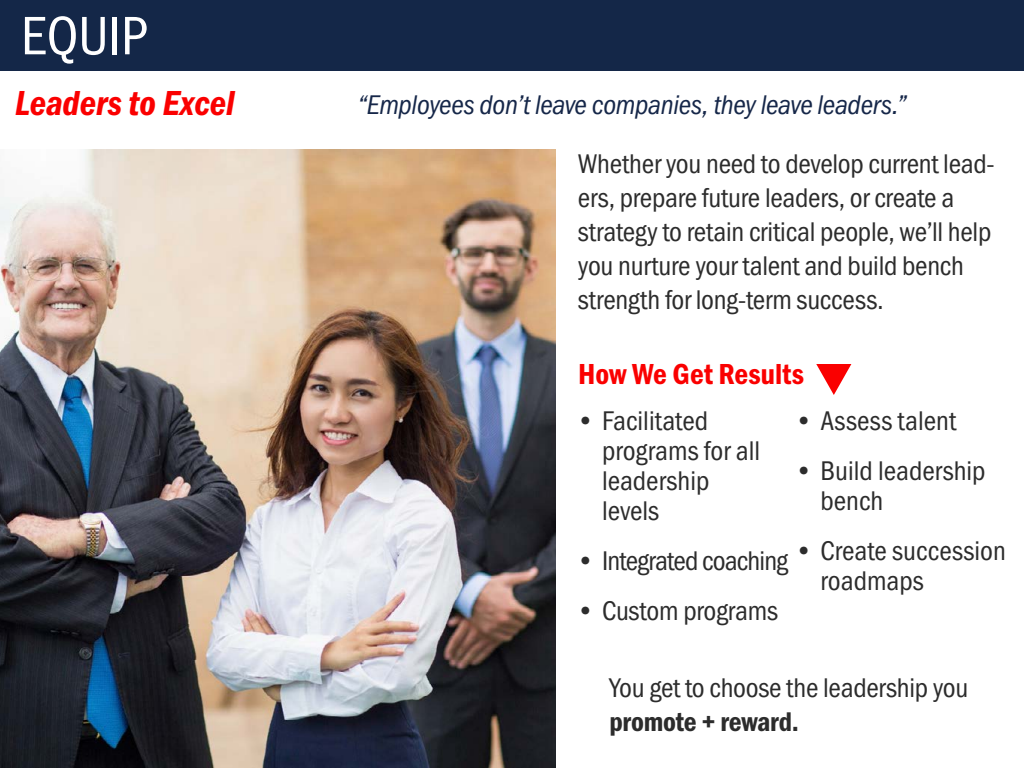
<style>
.page{position:relative;width:1024px;height:768px;background:#fff}
.page>*{position:absolute;margin:0;border:0;box-sizing:border-box;transform-origin:0 0}
.t1{font:56px "Franklin Gothic URW Con Boo";color:#fff}
.red_hed{font:36px "Franklin Gothic URW Con Dem Ita";color:#fa0000}
.red_subhed{font:30px "Franklin Gothic URW Con Dem";color:#fa0000}
.Body_Basic{font:28px/34px "Franklin Gothic URW Con Boo";letter-spacing:-.01em;color:#2c2c2c}
.Body_Basic-2{font:28px "Franklin Gothic URW Con Boo Ita";letter-spacing:-.01em;color:#162749}
.Body_Basic-3{font:28px "Franklin Gothic URW Con Boo";letter-spacing:-.03em;color:#2c2c2c}
.s1{font-family:"Franklin Gothic URW Con Dem"}
</style>
<div class="page">
<div style="left:0;top:0;width:1024px;height:70px;background:#142748"></div>
<img style="left:0;top:149px;width:556px;height:619px">
<svg style="left:816px;top:364px;width:35px;height:31px"></svg>
<p class="t1" style="left:21px;top:1px;width:128px">EQUIP</p>
<p class="red_hed" style="left:15px;top:83px;width:221px">Leaders to Excel</p>
<p class="Body_Basic-2" style="left:358px;top:89px;width:550px">“Employees don’t leave companies, they leave leaders.”</p>
<p class="Body_Basic" style="left:578px;top:146px;width:418px">Whether you need to develop current lead&shy;ers, prepare future leaders, or create a strategy to retain critical people, we’ll help you nurture your talent and build bench strength for long-term success.</p>
<p class="red_subhed" style="left:578px;top:354px;width:228px">How We Get Results</p>
<p class="Body_Basic" style="left:602px;top:405px;width:160px;line-height:30px;text-indent:-26px">• Facilitated programs for all leadership levels</p>
<p class="Body_Basic-3" style="left:576px;top:544px;width:214px">• Integrated coaching</p>
<p class="Body_Basic" style="left:576px;top:593px;width:204px">• Custom programs</p>
<p class="Body_Basic" style="left:794px;top:403px;width:163px">• Assess talent</p>
<p class="Body_Basic" style="left:820px;top:455px;width:167px;line-height:30px;text-indent:-26px">• Build leadership bench</p>
<p class="Body_Basic" style="left:820px;top:535px;width:187px;line-height:30px;text-indent:-26px">• Create succession roadmaps</p>
<p class="Body_Basic" style="left:610px;top:670px;width:360px">You get to choose the leadership you <span class="s1">promote + reward.</span></p>
</div>
